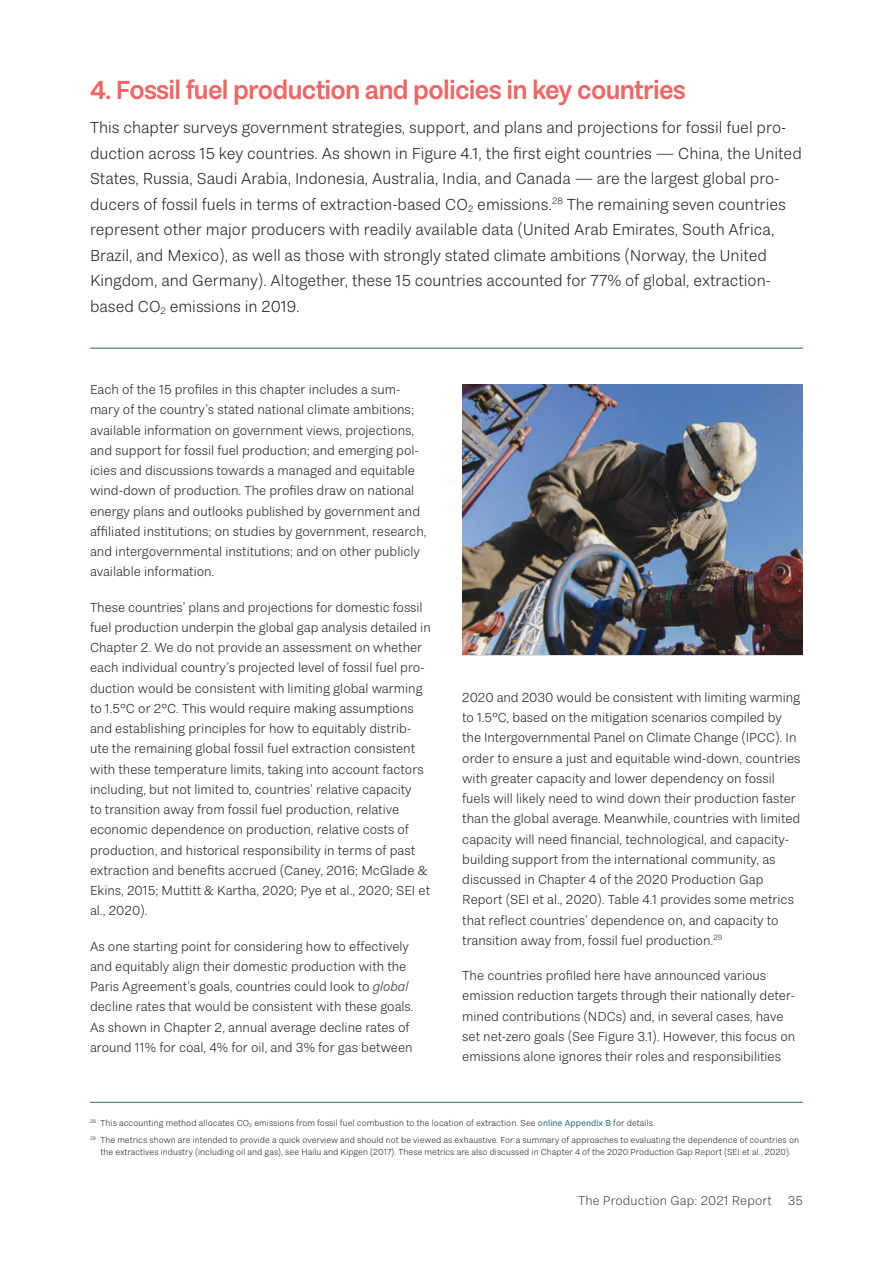
<style>
.page{position:relative;width:893px;height:1263px;background:#fff}
.page>*{position:absolute;margin:0;border:0;box-sizing:border-box;transform-origin:0 0}
.t1{font:600 27px "Passenger Sans";letter-spacing:-.025em;color:#f16664}
.t2{font:300 16.5px/25.5px "Passenger Sans";color:#231f20}
.t3{font:300 13.5px/20.2px "Passenger Sans";color:#231f20}
.t4{font:300 13.2px "Passenger Sans";letter-spacing:.01em;color:#38454d}
.t5{font:300 9px/16.5px "Passenger Sans";letter-spacing:.005em;color:#231f20}
.s1{font-style:italic}
.s2{font-weight:400;color:#2a6889}
</style>
<div class="page">
<hr style="left:90px;top:348px;width:713px;height:1px;background:#2a6889">
<img style="left:462px;top:384px;width:341px;height:271px">
<hr style="left:90px;top:1102px;width:713px;height:1px;background:#2a6889">
<h1 class="t1" style="left:90px;top:75px;width:597px">4. Fossil fuel production and policies in key countries</h1>
<p class="t2" style="left:90px;top:115px;width:713px">This chapter surveys government strategies, support, and plans and projections for fossil fuel pro&shy;duction across 15 key countries. As shown in Figure 4.1, the first eight countries — China, the United States, Russia, Saudi Arabia, Indonesia, Australia, India, and Canada — are the largest global pro&shy;ducers of fossil fuels in terms of extraction-based CO<sub>2</sub> emissions.<sup>28</sup> The remaining seven countries represent other major producers with readily available data (United Arab Emirates, South Africa, Brazil, and Mexico), as well as those with strongly stated climate ambitions (Norway, the United Kingdom, and Germany). Altogether, these 15 countries accounted for 77% of global, extraction&shy;based CO<sub>2</sub> emissions in 2019.</p>
<p class="t3" style="left:90px;top:379px;width:338px">Each of the 15 profiles in this chapter includes a sum&shy;mary of the country’s stated national climate ambitions; available information on government views, projections, and support for fossil fuel production; and emerging pol&shy;icies and discussions towards a managed and equitable wind-down of production. The profiles draw on national energy plans and outlooks published by government and affiliated institutions; on studies by government, research, and intergovernmental institutions; and on other publicly available information.</p>
<p class="t3" style="left:90px;top:597px;width:342px">These countries’ plans and projections for domestic fossil fuel production underpin the global gap analysis detailed in Chapter 2. We do not provide an assessment on whether each individual country’s projected level of fossil fuel pro&shy;duction would be consistent with limiting global warming to 1.5°C or 2°C. This would require making assumptions and establishing principles for how to equitably distrib&shy;ute the remaining global fossil fuel extraction consistent with these temperature limits, taking into account factors including, but not limited to, countries’ relative capacity<br>to transition away from fossil fuel production, relative economic dependence on production, relative costs of production, and historical responsibility in terms of past extraction and benefits accrued (Caney, 2016; McGlade &amp; Ekins, 2015; Muttitt &amp; Kartha, 2020; Pye et al., 2020; SEI et al., 2020).</p>
<p class="t3" style="left:90px;top:936px;width:325px">As one starting point for considering how to effectively and equitably align their domestic production with the Paris Agreement’s goals, countries could look to <span class="s1">global </span>decline rates that would be consistent with these goals.<br>As shown in Chapter 2, annual average decline rates of around 11% for coal, 4% for oil, and 3% for gas between</p>
<p class="t3" style="left:462px;top:687px;width:340px">2020 and 2030 would be consistent with limiting warming to 1.5°C, based on the mitigation scenarios compiled by the Intergovernmental Panel on Climate Change (IPCC). In order to ensure a just and equitable wind-down, countries with greater capacity and lower dependency on fossil fuels will likely need to wind down their production faster than the global average. Meanwhile, countries with limited capacity will need financial, technological, and capacity&shy;building support from the international community, as discussed in Chapter 4 of the 2020 Production Gap Report (SEI et al., 2020). Table 4.1 provides some metrics that reflect countries’ dependence on, and capacity to transition away from, fossil fuel production.<sup>29</sup></p>
<p class="t3" style="left:462px;top:965px;width:335px">The countries profiled here have announced various emission reduction targets through their nationally deter&shy;mined contributions (NDCs) and, in several cases, have set net-zero goals (See Figure 3.1). However, this focus on emissions alone ignores their roles and responsibilities</p>
<p class="t5" style="left:90px;top:1115px;width:710px"><sup>28</sup> This accounting method allocates CO<sub>2</sub> emissions from fossil fuel combustion to the location of extraction. See <span class="s2">online Appendix B</span> for details.<br><sup>29</sup> The metrics shown are intended to provide a quick overview and should not be viewed as exhaustive. For a summary of approaches to evaluating the dependence of countries on</p>
<p class="t5" style="left:100px;top:1144px;width:692px">the extractives industry (including oil and gas), see Hailu and Kipgen (2017). These metrics are also discussed in Chapter 4 of the 2020 Production Gap Report (SEI et al., 2020).</p>
<p class="t4" style="left:578px;top:1193px;width:226px">The Production Gap: 2021 Report 35</p>
</div>
